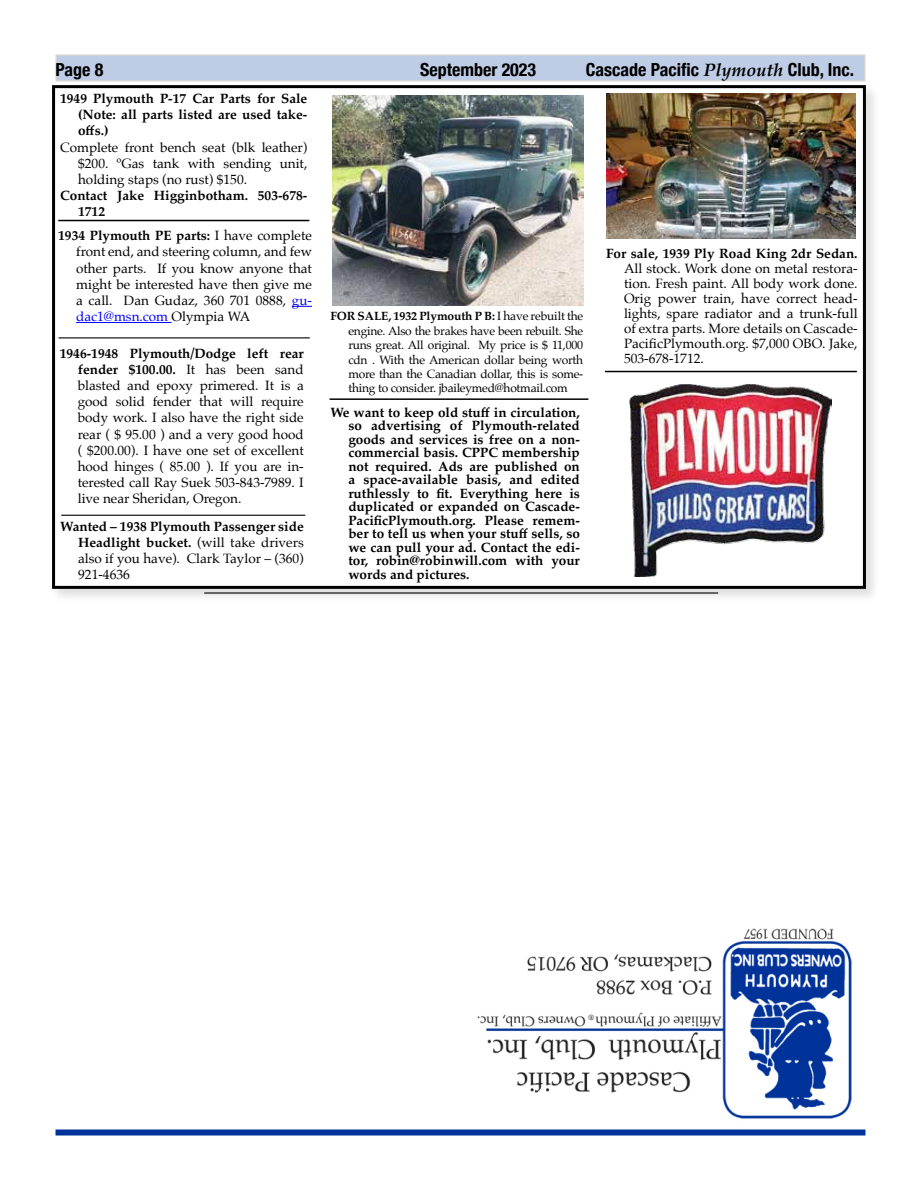
<style>
.page{position:relative;width:918px;height:1188px;background:#fff}
.page>*{position:absolute;margin:0;border:0;box-sizing:border-box;transform-origin:0 0}
.t1{font:700 condensed 18px "Helvetica Neue";color:#000}
.t2{font:13.5px/16.2px "Palatino";color:#000;text-align:justify}
.t3{font:700 13.5px/13.5px "Palatino";color:#000;text-align:justify}
.t4{font:12px/14.4px "Palatino";letter-spacing:-.02em;color:#000;text-align:justify}
.s1{font-family:"Palatino";font-style:italic;font-stretch:normal}
.s2{font-weight:700}
.s3{color:#00f}
</style>
<div class="page">
<div style="left:50px;top:83px;width:830px;height:520px;background:#000;opacity:.13"></div>
<div style="left:54px;top:87px;width:810px;height:500px;background:#fff"></div>
<div style="left:52px;top:85px;width:814px;height:504px;border:3px solid #000"></div>
<div style="left:56px;top:54px;width:810px;height:27px;background:#bfcce6;border:2px solid #d3d5d6"></div>
<div style="left:56px;top:1130px;width:810px;height:6px;background:#039"></div>
<hr style="left:204px;top:592px;width:514px;height:2px;background:#000">
<hr style="left:330px;top:398px;width:258px;height:2px;background:#000">
<hr style="left:58px;top:220px;width:251px;height:1px;background:#000">
<img style="left:332px;top:95px;width:251px;height:211px">
<hr style="left:605px;top:371px;width:252px;height:1px;background:#000">
<img style="left:477px;top:928px;width:375px;height:191px">
<hr style="left:59px;top:337px;width:251px;height:1px;background:#000">
<hr style="left:61px;top:515px;width:244px;height:1px;background:#000">
<svg style="left:292px;top:306px;width:20px;height:1px"></svg>
<hr style="left:76px;top:322px;width:96px;height:1px;background:#00f">
<img style="left:629px;top:384px;width:203px;height:192px">
<img style="left:606px;top:94px;width:250px;height:145px">
<h1 class="t1" style="left:56px;top:55px;width:49px">Page 8</h1>
<h1 class="t1" style="left:420px;top:55px;width:118px">September 2023</h1>
<h1 class="t1" style="left:586px;top:55px;width:270px">Cascade Pacific <span class="s1">Plymouth</span> Club, Inc.</h1>
<p class="t3" style="left:78px;top:90px;width:231px;line-height:16.2px;text-indent:-18px">1949 Plymouth P-17 Car Parts for Sale (Note: all parts listed are used take&shy;offs.)</p>
<p class="t2" style="left:78px;top:139px;width:231px;text-indent:-18px">Complete front bench seat (blk leather) $200. ºGas tank with sending unit, holding staps (no rust) $150.</p>
<p class="t3" style="left:78px;top:187px;width:231px;line-height:16.2px;text-indent:-18px">Contact Jake Higginbotham. 503-678-<br>1712</p>
<p class="t2" style="left:76px;top:227px;width:237px;text-indent:-18px"><span class="s2">1934 Plymouth PE parts:</span> I have complete front end, and steering column, and few other parts. If you know anyone that might be interested have then give me a call. Dan Gudaz, 360 701 0888, <span class="s3">gu&shy;dac1@msn.com</span> Olympia WA</p>
<p class="t2" style="left:78px;top:345px;width:228px;text-indent:-18px"><span class="s2">1946-1948 Plymouth/Dodge left rear fender $100.00.</span> It has been sand blasted and epoxy primered. It is a good solid fender that will require body work. I also have the right side rear ( $ 95.00 ) and a very good hood ( $200.00). I have one set of excellent hood hinges ( 85.00 ). If you are in&shy;terested call Ray Suek 503-843-7989. I live near Sheridan, Oregon.</p>
<p class="t2" style="left:78px;top:518px;width:227px;text-indent:-18px"><span class="s2">Wanted – 1938 Plymouth Passenger side Headlight bucket.</span> (will take drivers also if you have). Clark Taylor – (360)<br>921-4636</p>
<p class="t4" style="left:348px;top:309px;width:236px;text-indent:-18px"><span class="s2">FOR SALE, 1932 Plymouth P B:</span> I have rebuilt the engine. Also the brakes have been rebuilt. She runs great. All original. My price is $ 11,000 cdn . With the American dollar being worth more than the Canadian dollar, this is some&shy;thing to consider. jbaileymed@hotmail.com</p>
<p class="t3" style="left:348px;top:405px;width:233px;text-indent:-18px">We want to keep old stuff in circulation, so advertising of Plymouth-related goods and services is free on a non&shy;commercial basis. CPPC membership not required. Ads are published on a space-available basis, and edited ruthlessly to fit. Everything here is duplicated or expanded on Cascade-PacificPlymouth.org. Please remem&shy;ber to tell us when your stuff sells, so we can pull your ad. Contact the edi&shy;tor, robin@robinwill.com with your words and pictures.</p>
<p class="t3" style="left:606px;top:246px;width:253px">For sale, 1939 Ply Road King 2dr Sedan.</p>
<p class="t2" style="left:624px;top:261px;width:235px;line-height:15px">All stock. Work done on metal restora&shy;tion. Fresh paint. All body work done.<br>Orig power train, have correct head&shy;lights, spare radiator and a trunk-full of extra parts. More details on Cascade-PacificPlymouth.org. $7,000 OBO. Jake, 503-678-1712.</p>
</div>
